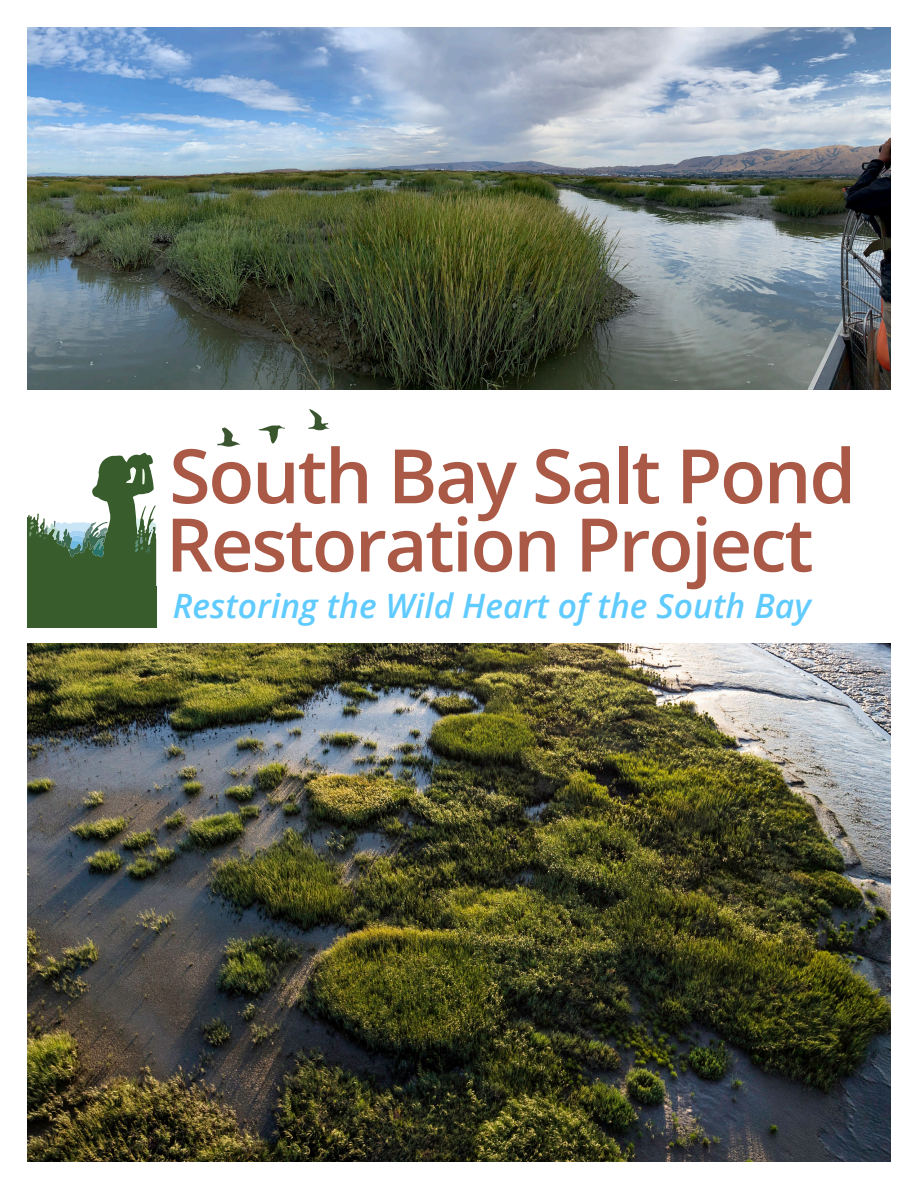
<style>
.page{position:relative;width:918px;height:1188px;background:#fff}
.page>*{position:absolute;margin:0;border:0;box-sizing:border-box;transform-origin:0 0}
.t1{font:600 75.15px "Open Sans";letter-spacing:-.03em;color:#aa5947}
.t2{font:600 73.95px "Open Sans";letter-spacing:-.03em;color:#aa5947}
.t3{font:italic 600 33.6px "Open Sans";letter-spacing:.005em;color:#5fcbff}
</style>
<div class="page">
<img style="left:27px;top:28px;width:864px;height:361px">
<svg style="left:308px;top:409px;width:21px;height:22px"></svg>
<svg style="left:258px;top:425px;width:27px;height:19px"></svg>
<svg style="left:217px;top:427px;width:24px;height:20px"></svg>
<svg style="left:27px;top:452px;width:130px;height:176px"></svg>
<div style="left:27px;top:586px;width:129px;height:42px;background:#385c2c"></div>
<img style="left:27px;top:643px;width:864px;height:519px">
<h1 class="t1" style="left:169px;top:424px;width:688px">South Bay Salt Pond</h1>
<h2 class="t2" style="left:166px;top:494px;width:649px">Restoration Project</h2>
<p class="t3" style="left:173px;top:583px;width:640px">Restoring the Wild Heart of the South Bay</p>
</div>
